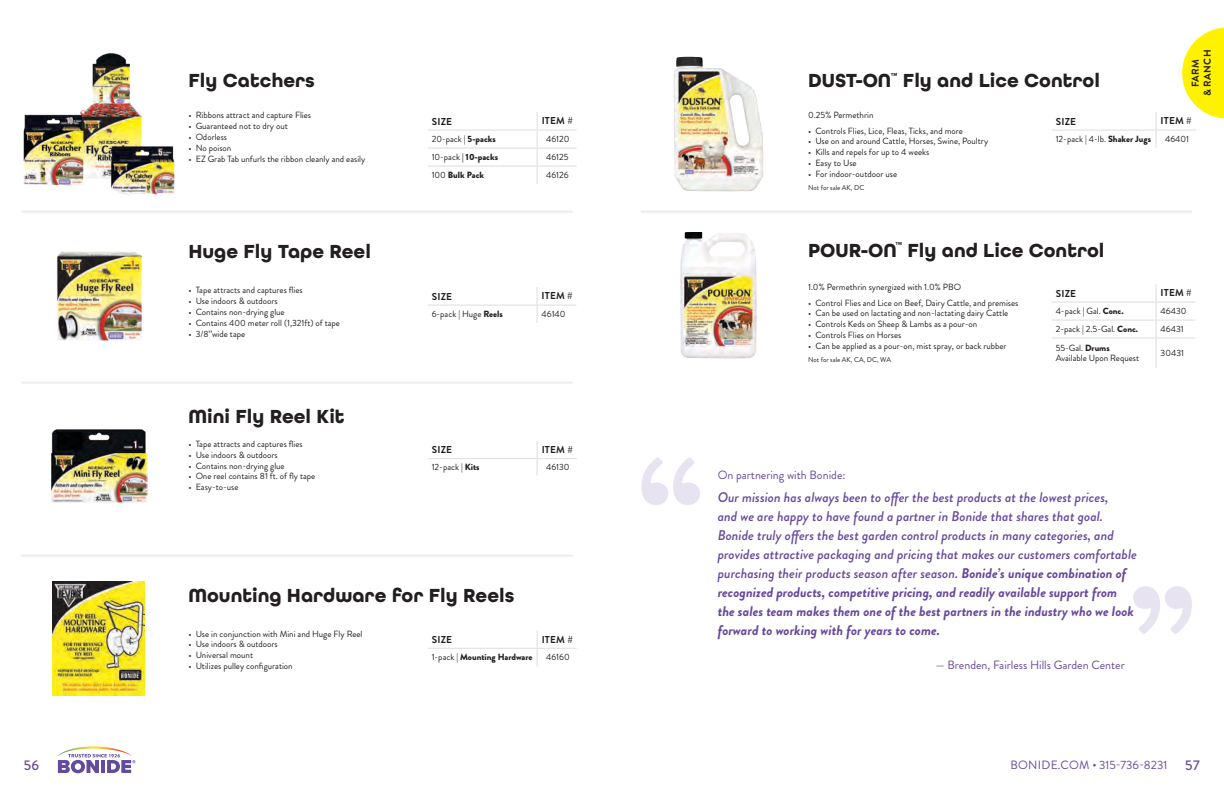
<style>
.page{position:relative;width:1224px;height:792px;background:#fff}
.page>*{position:absolute;margin:0;border:0;box-sizing:border-box;transform-origin:0 0}
.t1{font:700 20px "All Round Gothic";color:#231f20}
.t2{font:italic 500 14px/19px "Brandon Grotesque";color:#67489d}
.t3{font:500 14px "Brandon Grotesque";color:#67489d}
.t4{font:12px "Brandon Grotesque";color:#67489d}
.t5{font:700 10px "Brandon Grotesque";letter-spacing:.02em;color:#231f20}
.t6{font:700 10px/12px "Brandon Grotesque";letter-spacing:.04em;color:#231f20;text-align:center}
.t7{font:9px/10.8px "Brandon Grotesque";color:#231f20}
.t8{font:900 9px "Brandon Grotesque";color:#231f20}
.t9{font:700 7.6px "All Round Gothic";color:#231f20}
.t10{font:7px "Brandon Grotesque";color:#231f20}
.s1{font-weight:900}
.s2{font-weight:400}
.s3{font-weight:700}
</style>
<div class="page">
<svg style="left:1182px;top:27px;width:42px;height:92px"></svg>
<svg style="left:58px;top:746px;width:77px;height:27px"></svg>
<img style="left:674px;top:57px;width:89px;height:134px">
<hr style="left:1052px;top:130px;width:104px;height:1px;background:#dcddde">
<hr style="left:1156px;top:130px;width:40px;height:1px;background:#dcddde">
<svg style="left:1156px;top:112px;width:1px;height:36px"></svg>
<hr style="left:641px;top:211px;width:551px;height:2px;background:#ebecec">
<img style="left:680px;top:232px;width:77px;height:127px">
<hr style="left:1052px;top:302px;width:104px;height:1px;background:#dcddde">
<hr style="left:1156px;top:302px;width:39px;height:1px;background:#dcddde">
<svg style="left:1156px;top:284px;width:1px;height:84px"></svg>
<hr style="left:1052px;top:320px;width:104px;height:1px;background:#dcddde">
<hr style="left:1156px;top:320px;width:39px;height:1px;background:#dcddde">
<hr style="left:1052px;top:338px;width:104px;height:1px;background:#dcddde">
<hr style="left:1156px;top:338px;width:39px;height:1px;background:#dcddde">
<img style="left:80px;top:53px;width:63px;height:126px">
<img style="left:23px;top:113px;width:62px;height:74px">
<img style="left:109px;top:142px;width:66px;height:53px">
<hr style="left:428px;top:130px;width:109px;height:1px;background:#dcddde">
<hr style="left:537px;top:130px;width:40px;height:1px;background:#dcddde">
<svg style="left:537px;top:112px;width:1px;height:72px"></svg>
<hr style="left:428px;top:166px;width:109px;height:1px;background:#dcddde">
<hr style="left:537px;top:166px;width:40px;height:1px;background:#dcddde">
<hr style="left:428px;top:148px;width:109px;height:1px;background:#dcddde">
<hr style="left:537px;top:148px;width:40px;height:1px;background:#dcddde">
<hr style="left:21px;top:211px;width:552px;height:2px;background:#ebecec">
<img style="left:57px;top:251px;width:85px;height:90px">
<hr style="left:428px;top:305px;width:109px;height:1px;background:#dcddde">
<hr style="left:537px;top:305px;width:39px;height:1px;background:#dcddde">
<svg style="left:537px;top:287px;width:1px;height:36px"></svg>
<hr style="left:21px;top:382px;width:552px;height:2px;background:#ebecec">
<img style="left:51px;top:429px;width:97px;height:74px">
<hr style="left:428px;top:458px;width:109px;height:1px;background:#dcddde">
<hr style="left:537px;top:458px;width:40px;height:1px;background:#dcddde">
<svg style="left:537px;top:441px;width:1px;height:34px"></svg>
<hr style="left:21px;top:555px;width:552px;height:2px;background:#ebecec">
<img style="left:53px;top:582px;width:92px;height:114px">
<hr style="left:428px;top:648px;width:109px;height:1px;background:#dcddde">
<hr style="left:537px;top:648px;width:40px;height:1px;background:#dcddde">
<svg style="left:537px;top:630px;width:1px;height:36px"></svg>
<svg style="left:641px;top:457px;width:59px;height:48px"></svg>
<svg style="left:1133px;top:586px;width:59px;height:48px"></svg>
<h1 class="t1" style="left:188px;top:69px;width:128px">Fly Catchers</h1>
<p class="t7" style="left:188px;top:110px;width:124px">• Ribbons attract and capture Flies</p>
<p class="t7" style="left:188px;top:121px;width:101px">• Guaranteed not to dry out</p>
<p class="t7" style="left:188px;top:132px;width:40px">• Odorless</p>
<p class="t7" style="left:188px;top:142px;width:44px">• No poison</p>
<p class="t7" style="left:188px;top:153px;width:178px">• EZ Grab Tab unfurls the ribbon cleanly and easily</p>
<h1 class="t1" style="left:188px;top:240px;width:184px">Huge Fly Tape Reel</h1>
<p class="t7" style="left:188px;top:285px;width:116px">• Tape attracts and captures flies</p>
<p class="t7" style="left:188px;top:296px;width:91px">• Use indoors &amp; outdoors</p>
<p class="t7" style="left:188px;top:307px;width:98px">• Contains non-drying glue</p>
<p class="t7" style="left:188px;top:317px;width:153px">• Contains 400 meter roll (1,321ft) of tape</p>
<p class="t7" style="left:188px;top:328px;width:58px">• 3/8’’wide tape</p>
<h1 class="t1" style="left:188px;top:404px;width:158px">Mini Fly Reel Kit</h1>
<p class="t7" style="left:188px;top:439px;width:116px">• Tape attracts and captures flies</p>
<p class="t7" style="left:188px;top:449px;width:91px">• Use indoors &amp; outdoors</p>
<p class="t7" style="left:188px;top:460px;width:98px">• Contains non-drying glue</p>
<p class="t7" style="left:188px;top:471px;width:128px">• One reel contains 81 ft. of fly tape</p>
<p class="t7" style="left:188px;top:482px;width:52px">• Easy-to-use</p>
<p class="t5" style="left:432px;top:114px;width:22px">SIZE</p>
<p class="t5" style="left:542px;top:114px;width:33px">ITEM #</p>
<p class="t7" style="left:432px;top:134px;width:66px">20-pack | <span class="s1">5-packs</span></p>
<p class="t7" style="left:546px;top:134px;width:25px">46120</p>
<p class="t8" style="left:432px;top:151px;width:68px"><span class="s2">10-pack</span> | 10-packs</p>
<p class="t7" style="left:546px;top:152px;width:24px">46125</p>
<p class="t8" style="left:432px;top:169px;width:54px"><span class="s2">100</span> Bulk Pack</p>
<p class="t7" style="left:546px;top:170px;width:24px">46126</p>
<p class="t5" style="left:432px;top:289px;width:22px">SIZE</p>
<p class="t5" style="left:541px;top:289px;width:33px">ITEM #</p>
<p class="t7" style="left:432px;top:309px;width:73px">6-pack | Huge <span class="s1">Reels</span></p>
<p class="t7" style="left:542px;top:309px;width:25px">46140</p>
<p class="t5" style="left:432px;top:443px;width:22px">SIZE</p>
<p class="t5" style="left:542px;top:443px;width:33px">ITEM #</p>
<p class="t7" style="left:432px;top:462px;width:49px">12-pack | <span class="s1">Kits</span></p>
<p class="t7" style="left:546px;top:462px;width:25px">46130</p>
<h1 class="t1" style="left:188px;top:583px;width:327px">Mounting Hardware for Fly Reels</h1>
<p class="t7" style="left:188px;top:628px;width:175px">• Use in conjunction with Mini and Huge Fly Reel</p>
<p class="t7" style="left:188px;top:639px;width:91px">• Use indoors &amp; outdoors</p>
<p class="t7" style="left:188px;top:650px;width:66px">• Universal mount</p>
<p class="t7" style="left:188px;top:661px;width:106px">• Utilizes pulley configuration</p>
<p class="t5" style="left:432px;top:632px;width:22px">SIZE</p>
<p class="t5" style="left:542px;top:632px;width:33px">ITEM #</p>
<p class="t8" style="left:432px;top:651px;width:102px"><span class="s2">1-pack |</span> Mounting Hardware</p>
<p class="t7" style="left:546px;top:652px;width:25px">46160</p>
<p class="t6" style="left:1190px;top:96px;width:48px;rotate:-90deg">FARM<br>&amp; RANCH</p>
<h1 class="t1" style="left:808px;top:69px;width:85px">DUST-ON</h1>
<p class="t9" style="left:891px;top:71px;width:8px">™</p>
<h1 class="t1" style="left:903px;top:69px;width:199px">Fly and Lice Control</h1>
<p class="t7" style="left:808px;top:110px;width:67px">0.25% Permethrin</p>
<p class="t7" style="left:808px;top:125px;width:156px">• Controls Flies, Lice, Fleas, Ticks, and more</p>
<p class="t7" style="left:808px;top:136px;width:182px">• Use on and around Cattle, Horses, Swine, Poultry</p>
<p class="t7" style="left:808px;top:147px;width:123px">• Kills and repels for up to 4 weeks</p>
<p class="t7" style="left:808px;top:158px;width:50px">• Easy to Use</p>
<p class="t7" style="left:808px;top:169px;width:90px">• For indoor-outdoor use</p>
<p class="t10" style="left:808px;top:183px;width:58px">Not for sale AK, DC</p>
<p class="t5" style="left:1056px;top:114px;width:22px">SIZE</p>
<p class="t5" style="left:1161px;top:114px;width:33px">ITEM #</p>
<p class="t7" style="left:1056px;top:134px;width:97px">12-pack | 4-lb. <span class="s1">Shaker Jugs</span></p>
<p class="t7" style="left:1165px;top:134px;width:26px">46401</p>
<h1 class="t1" style="left:808px;top:238px;width:90px">POUR-ON</h1>
<p class="t9" style="left:895px;top:240px;width:8px">™</p>
<h1 class="t1" style="left:908px;top:238px;width:199px">Fly and Lice Control</h1>
<p class="t7" style="left:808px;top:282px;width:155px">1.0% Permethrin synergized with 1.0% PBO</p>
<p class="t7" style="left:808px;top:297px;width:212px">• Control Flies and Lice on Beef, Dairy Cattle, and premises</p>
<p class="t7" style="left:808px;top:308px;width:202px">• Can be used on lactating and non-lactating dairy Cattle</p>
<p class="t7" style="left:808px;top:319px;width:171px">• Controls Keds on Sheep &amp; Lambs as a pour-on</p>
<p class="t7" style="left:808px;top:330px;width:95px">• Controls Flies on Horses</p>
<p class="t7" style="left:808px;top:341px;width:200px">• Can be applied as a pour-on, mist spray, or back rubber</p>
<p class="t10" style="left:808px;top:355px;width:84px">Not for sale AK, CA, DC, WA</p>
<p class="t5" style="left:1056px;top:286px;width:22px">SIZE</p>
<p class="t5" style="left:1160px;top:286px;width:33px">ITEM #</p>
<p class="t7" style="left:1056px;top:306px;width:69px">4-pack | Gal. <span class="s1">Conc.</span></p>
<p class="t7" style="left:1161px;top:306px;width:27px">46430</p>
<p class="t7" style="left:1056px;top:324px;width:84px">2-pack | 2.5-Gal. <span class="s1">Conc.</span></p>
<p class="t7" style="left:1161px;top:324px;width:25px">46431</p>
<p class="t7" style="left:1056px;top:342px;width:85px">55-Gal. <span class="s1">Drums<br></span>Available Upon Request</p>
<p class="t7" style="left:1161px;top:348px;width:25px">30431</p>
<h3 class="t4" style="left:718px;top:466px;width:129px">On partnering with Bonide:</h3>
<p class="t2" style="left:718px;top:488px;width:421px">Our mission has always been to offer the best products at the lowest prices,<br>and we are happy to have found a partner in Bonide that shares that goal.<br>Bonide truly offers the best garden control products in many categories, and provides attractive packaging and pricing that makes our customers comfortable purchasing their products season after season. <span class="s3">Bonide’s unique combination of recognized products, competitive pricing, and readily available support from the sales team makes them one of the best partners in the industry who we look forward to working with for years to come.</span></p>
<h3 class="t4" style="left:935px;top:656px;width:191px">— Brenden, Fairless Hills Garden Center</h3>
<h2 class="t3" style="left:24px;top:756px;width:17px">56</h2>
<h3 class="t4" style="left:1010px;top:757px;width:158px">BONIDE.COM • 315-736-8231</h3>
<h2 class="t3" style="left:1185px;top:756px;width:16px">57</h2>
</div>
